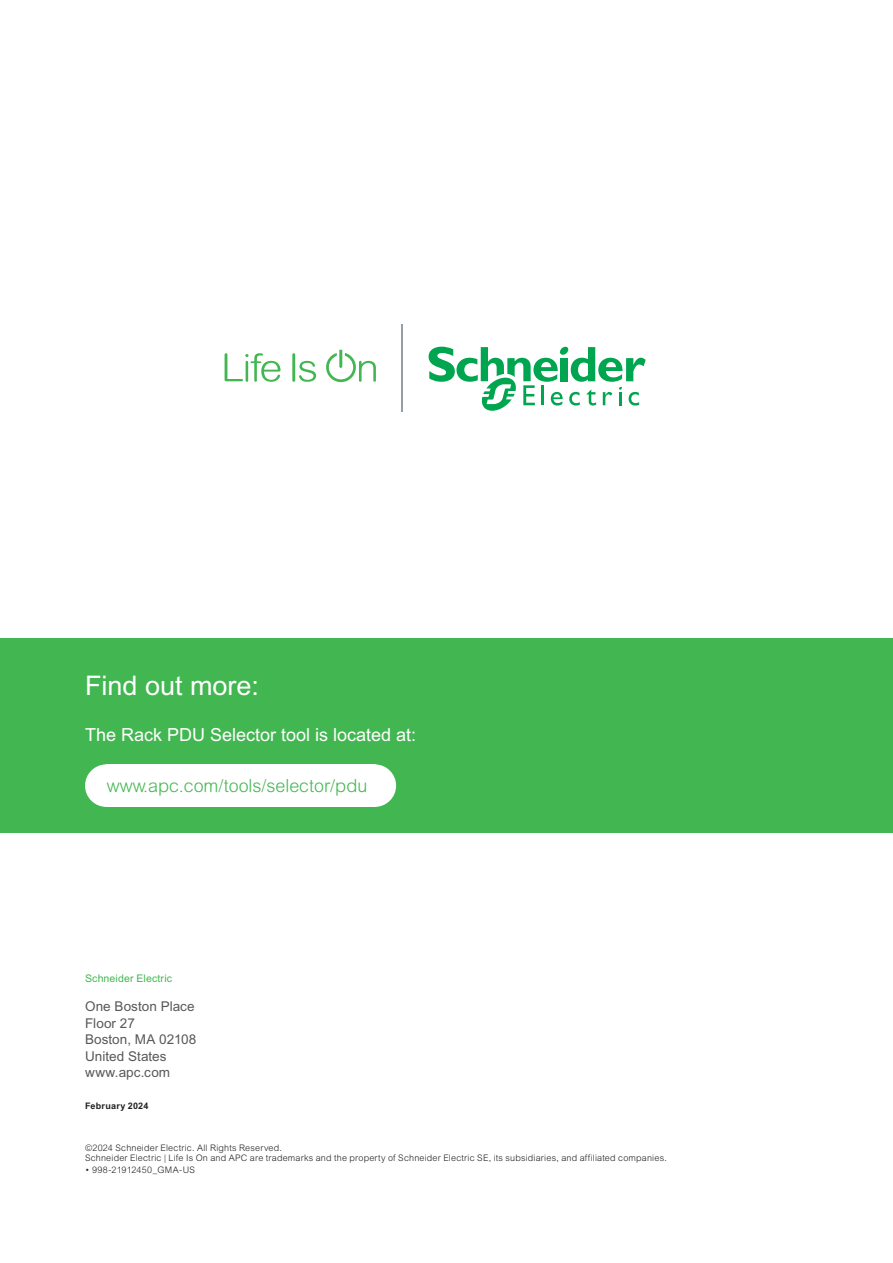
<style>
.page{position:relative;width:893px;height:1263px;background:#fff}
.page>*{position:absolute;margin:0;border:0;box-sizing:border-box;transform-origin:0 0}
.正文{font:27px "Arial MT Std";color:#fff}
.正文-2{font:18px "Arial MT Std";color:#fff}
.t1{font:300 18px "Arial Rounded MT Pro";color:#42b751}
.t2{font:300 18px "Arial Rounded MT Pro";letter-spacing:.04em;color:#42b751}
.Back_cover_address{font:13.5px "Arial MT Std";letter-spacing:.005em;color:#57585a}
.Schneider_Electric{font:10.5px "Arial MT Std";letter-spacing:.015em;color:#42b751}
.Disclosure__Part___Document_Numbers{font:300 9px "Arial MT Std";letter-spacing:.02em;color:#231f20}
.Doc_number{font:300 9px "Arial MT Std";letter-spacing:.035em;color:#231f20}
.Back_cover_address-2{font:700 9px "Arial MT Std";letter-spacing:.025em;color:#231f20}
</style>
<div class="page">
<div style="left:0;top:638px;width:893px;height:194px;background:#42b751"></div>
<svg style="left:225px;top:353px;width:56px;height:29px"></svg>
<svg style="left:292px;top:353px;width:24px;height:29px"></svg>
<svg style="left:326px;top:350px;width:50px;height:32px"></svg>
<svg style="left:429px;top:346px;width:217px;height:65px"></svg>
<hr style="left:402px;top:325px;width:1px;height:87px;background:#959ea4">
<div style="left:106px;top:764px;width:269px;height:43px;background:#fff"></div>
<div style="left:354px;top:764px;width:42px;height:43px;background:#fff;border-radius:50%"></div>
<div style="left:85px;top:764px;width:43px;height:43px;background:#fff;border-radius:50%"></div>
<p class="正文" style="left:85px;top:670px;width:176px">Find out more:</p>
<p class="正文-2" style="left:85px;top:724px;width:333px">The Rack PDU Selector tool is located at:</p>
<p class="t2" style="left:102px;top:775px;width:135px">www.se.com/cn</p>
<p class="t1" style="left:107px;top:775px;width:262px">www.apc.com/tools/selector/pdu</p>
<p class="Schneider_Electric" style="left:85px;top:972px;width:89px">Schneider Electric</p>
<p class="Back_cover_address" style="left:85px;top:998px;width:111px">One Boston Place</p>
<p class="Back_cover_address" style="left:85px;top:1015px;width:51px">Floor 27</p>
<p class="Back_cover_address" style="left:85px;top:1031px;width:113px">Boston, MA 02108</p>
<p class="Back_cover_address" style="left:85px;top:1048px;width:83px">United States</p>
<p class="Back_cover_address" style="left:85px;top:1064px;width:87px">www.apc.com</p>
<p class="Back_cover_address-2" style="left:85px;top:1100px;width:65px">February 2024</p>
<p class="Disclosure__Part___Document_Numbers" style="left:85px;top:1142px;width:198px">©2024 Schneider Electric. All Rights Reserved.</p>
<p class="Disclosure__Part___Document_Numbers" style="left:85px;top:1153px;width:583px">Schneider Electric | Life Is On and APC are trademarks and the property of Schneider Electric SE, its subsidiaries, and affiliated companies.</p>
<p class="Doc_number" style="left:85px;top:1165px;width:111px">• 998-21912450_GMA-US</p>
</div>
